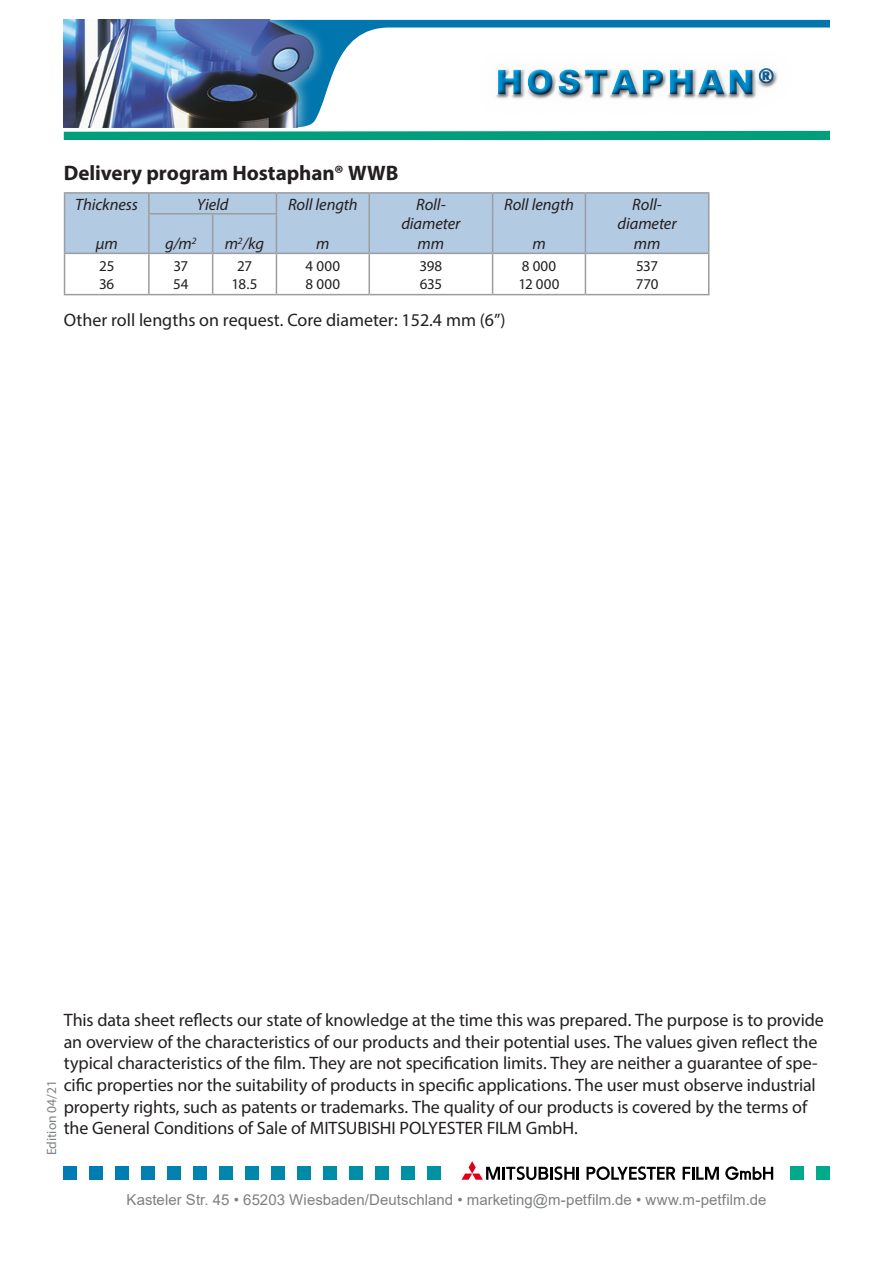
<style>
.page{position:relative;width:893px;height:1263px;background:#fff}
.page>*{position:absolute;margin:0;border:0;box-sizing:border-box;transform-origin:0 0}
.t1{font:700 21px "Myriad Pro";color:#231f20}
.t2{font:18px/21.6px "Myriad Pro";letter-spacing:-.005em;color:#231f20}
.t3{font:italic 16.5px "Myriad Pro";letter-spacing:-.005em;color:#231f20}
.t4{font:15px "Arial";letter-spacing:.005em;color:#7e8083}
.t5{font:15px "Myriad Pro";letter-spacing:-.005em;color:#231f20}
.Edition{font:13.5px "Myriad Pro";color:#7e8083}
</style>
<div class="page">
<img style="left:64px;top:20px;width:765px;height:106px">
<svg style="left:64px;top:126px;width:765px;height:14px"></svg>
<div style="left:64px;top:1166px;width:13px;height:13px;background:#007bb3"></div>
<div style="left:90px;top:1166px;width:13px;height:13px;background:#007cb2"></div>
<div style="left:116px;top:1166px;width:13px;height:13px;background:#007eb1"></div>
<div style="left:142px;top:1166px;width:13px;height:13px;background:#007fb0"></div>
<div style="left:168px;top:1166px;width:13px;height:13px;background:#0081af"></div>
<div style="left:193px;top:1166px;width:14px;height:13px;background:#0083af"></div>
<div style="left:219px;top:1166px;width:14px;height:13px;background:#0085ad"></div>
<div style="left:245px;top:1166px;width:14px;height:13px;background:#0087ac"></div>
<div style="left:271px;top:1166px;width:14px;height:13px;background:#08a"></div>
<div style="left:297px;top:1166px;width:13px;height:13px;background:#0089a9"></div>
<div style="left:323px;top:1166px;width:13px;height:13px;background:#008ba8"></div>
<div style="left:349px;top:1166px;width:13px;height:13px;background:#008da6"></div>
<div style="left:375px;top:1166px;width:13px;height:13px;background:#008fa5"></div>
<div style="left:401px;top:1166px;width:13px;height:13px;background:#0090a4"></div>
<div style="left:427px;top:1166px;width:13px;height:13px;background:#0092a2"></div>
<div style="left:790px;top:1166px;width:13px;height:13px;background:#00a98a"></div>
<div style="left:816px;top:1166px;width:13px;height:13px;background:#01ab89"></div>
<svg style="left:461px;top:1161px;width:118px;height:19px"></svg>
<svg style="left:587px;top:1166px;width:88px;height:14px"></svg>
<svg style="left:683px;top:1167px;width:36px;height:13px"></svg>
<svg style="left:725px;top:1166px;width:48px;height:14px"></svg>
<hr style="left:64px;top:253px;width:85px;height:1px;background:#9b9da0">
<hr style="left:276px;top:253px;width:93px;height:1px;background:#9b9da0">
<hr style="left:369px;top:253px;width:124px;height:1px;background:#9b9da0">
<hr style="left:493px;top:253px;width:92px;height:1px;background:#9b9da0">
<hr style="left:585px;top:253px;width:124px;height:1px;background:#9b9da0">
<hr style="left:148px;top:254px;width:2px;height:40px;background:#9b9da0">
<hr style="left:212px;top:254px;width:1px;height:40px;background:#9b9da0">
<hr style="left:276px;top:254px;width:1px;height:40px;background:#9b9da0">
<hr style="left:369px;top:254px;width:1px;height:40px;background:#9b9da0">
<hr style="left:492px;top:254px;width:1px;height:40px;background:#9b9da0">
<hr style="left:585px;top:254px;width:1px;height:40px;background:#9b9da0">
<hr style="left:64px;top:192px;width:85px;height:2px;background:#9b9da0">
<hr style="left:149px;top:192px;width:64px;height:2px;background:#9b9da0">
<hr style="left:213px;top:192px;width:63px;height:2px;background:#9b9da0">
<hr style="left:276px;top:192px;width:93px;height:2px;background:#9b9da0">
<hr style="left:369px;top:192px;width:124px;height:2px;background:#9b9da0">
<hr style="left:493px;top:192px;width:92px;height:2px;background:#9b9da0">
<hr style="left:585px;top:192px;width:124px;height:2px;background:#9b9da0">
<div style="left:64px;top:193px;width:645px;height:60px;background:#b3cae3"></div>
<hr style="left:64px;top:214px;width:1px;height:39px;background:#9b9da0">
<hr style="left:708px;top:214px;width:1px;height:39px;background:#9b9da0">
<hr style="left:149px;top:253px;width:64px;height:1px;background:#9b9da0">
<hr style="left:213px;top:253px;width:63px;height:1px;background:#9b9da0">
<hr style="left:64px;top:254px;width:1px;height:40px;background:#9b9da0">
<hr style="left:708px;top:254px;width:1px;height:40px;background:#9b9da0">
<hr style="left:64px;top:294px;width:85px;height:1px;background:#9b9da0">
<hr style="left:149px;top:294px;width:64px;height:1px;background:#9b9da0">
<hr style="left:213px;top:294px;width:63px;height:1px;background:#9b9da0">
<hr style="left:276px;top:294px;width:93px;height:1px;background:#9b9da0">
<hr style="left:369px;top:294px;width:124px;height:1px;background:#9b9da0">
<hr style="left:493px;top:294px;width:92px;height:1px;background:#9b9da0">
<hr style="left:585px;top:294px;width:124px;height:1px;background:#9b9da0">
<h1 class="t1" style="left:64px;top:159px;width:336px">Delivery program Hostaphan® WWB</h1>
<p class="t3" style="left:75px;top:194px;width:64px">Thickness</p>
<p class="t3" style="left:96px;top:233px;width:23px">μm</p>
<p class="t3" style="left:197px;top:194px;width:33px">Yield</p>
<p class="t3" style="left:288px;top:194px;width:71px">Roll length</p>
<p class="t3" style="left:316px;top:233px;width:15px">m</p>
<p class="t3" style="left:416px;top:194px;width:31px">Roll-</p>
<p class="t3" style="left:401px;top:214px;width:61px">diameter</p>
<p class="t3" style="left:418px;top:233px;width:28px">mm</p>
<p class="t3" style="left:504px;top:194px;width:71px">Roll length</p>
<p class="t3" style="left:532px;top:233px;width:15px">m</p>
<p class="t3" style="left:632px;top:194px;width:31px">Roll-</p>
<p class="t3" style="left:617px;top:214px;width:61px">diameter</p>
<p class="t3" style="left:165px;top:233px;width:33px">g/m<sup>2</sup></p>
<p class="t3" style="left:225px;top:233px;width:41px">m<sup>2</sup>/kg</p>
<p class="t3" style="left:634px;top:233px;width:28px">mm</p>
<p class="t5" style="left:99px;top:256px;width:17px">25</p>
<p class="t5" style="left:99px;top:274px;width:17px">36</p>
<p class="t5" style="left:173px;top:256px;width:16px">37</p>
<p class="t5" style="left:173px;top:274px;width:17px">54</p>
<p class="t5" style="left:237px;top:256px;width:16px">27</p>
<p class="t5" style="left:232px;top:274px;width:27px">18.5</p>
<p class="t5" style="left:306px;top:256px;width:36px">4 000</p>
<p class="t5" style="left:306px;top:274px;width:36px">8 000</p>
<p class="t5" style="left:420px;top:256px;width:24px">398</p>
<p class="t5" style="left:420px;top:274px;width:24px">635</p>
<p class="t5" style="left:522px;top:256px;width:36px">8 000</p>
<p class="t5" style="left:518px;top:274px;width:43px">12 000</p>
<p class="t5" style="left:636px;top:256px;width:24px">537</p>
<p class="t5" style="left:636px;top:274px;width:24px">770</p>
<p class="t2" style="left:64px;top:308px;width:443px">Other roll lengths on request. Core diameter: 152.4 mm (6”)</p>
<p class="t2" style="left:64px;top:1009px;width:762px">This data sheet reflects our state of knowledge at the time this was prepared. The purpose is to provide an overview of the characteristics of our products and their potential uses. The values given reflect the typical characteristics of the film. They are not specification limits. They are neither a guarantee of spe&shy;cific properties nor the suitability of products in specific applications. The user must observe industrial property rights, such as patents or trademarks. The quality of our products is covered by the terms of the General Conditions of Sale of MITSUBISHI POLYESTER FILM GmbH.</p>
<p class="Edition" style="left:43px;top:1155px;width:77px;rotate:-90deg">Edition 04/21</p>
<p class="t4" style="left:127px;top:1189px;width:641px">Kasteler Str. 45 • 65203 Wiesbaden/Deutschland • marketing@m-petfilm.de • www.m-petfilm.de</p>
</div>
